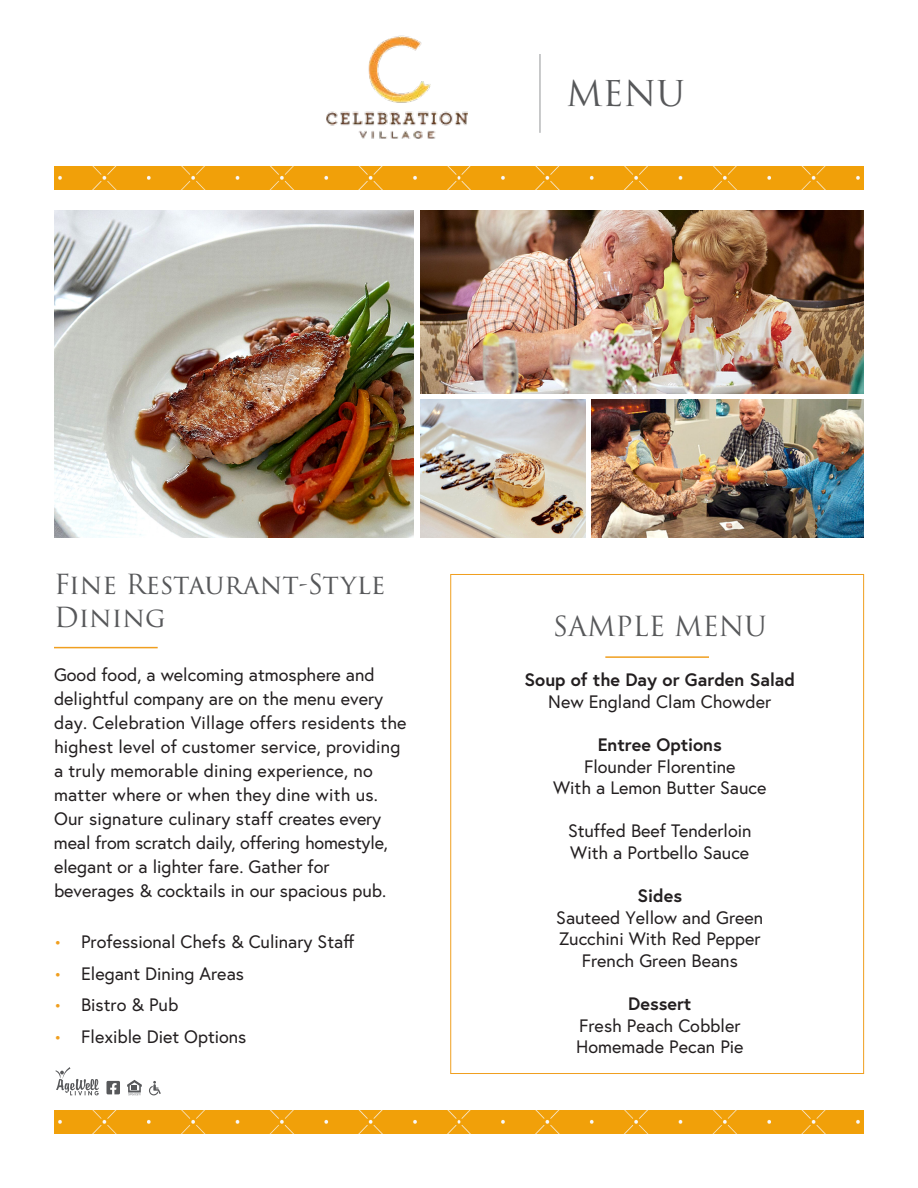
<style>
.page{position:relative;width:918px;height:1188px;background:#fff}
.page>*{position:absolute;margin:0;border:0;box-sizing:border-box;transform-origin:0 0}
.Headings{font:34.65px "Trajan Pro 3";color:#57585a}
.t1{font:27px/32.4px "Trajan Pro 3";color:#57585a}
.t2{font:18px/24px "Europa";color:#231f20;text-align:center}
.t3{font:700 18px/21.5px "Europa";color:#231f20;text-align:center}
.s1{font-size:15px;color:#f09f1f}
.s2{font-weight:400}
.s3{font-weight:700}
</style>
<div class="page">
<div style="left:54px;top:166px;width:810px;height:24px;background:#f1a009"></div>
<div style="left:54px;top:1111px;width:810px;height:23px;background:#f1a009"></div>
<hr style="left:540px;top:54px;width:1px;height:79px;background:#939598">
<hr style="left:54px;top:647px;width:104px;height:1px;background:#f09f1f">
<hr style="left:605px;top:656px;width:104px;height:2px;background:#f09f1f">
<img style="left:420px;top:211px;width:444px;height:182px">
<img style="left:54px;top:211px;width:360px;height:327px">
<img style="left:420px;top:400px;width:165px;height:138px">
<img style="left:592px;top:400px;width:272px;height:138px">
<svg style="left:107px;top:1081px;width:13px;height:13px"></svg>
<svg style="left:127px;top:1080px;width:15px;height:15px"></svg>
<svg style="left:149px;top:1081px;width:12px;height:14px"></svg>
<svg style="left:56px;top:1067px;width:43px;height:28px"></svg>
<img style="left:327px;top:35px;width:140px;height:104px">
<p class="Headings" style="left:566px;top:70px;width:120px">MENU</p>
<p class="t1" style="left:54px;top:570px;width:333px">Fine Restaurant-Style<br>Dining</p>
<p class="t2" style="left:54px;top:663px;width:354px;text-align:left">Good food, a welcoming atmosphere and delightful company are on the menu every day. Celebration Village offers residents the highest level of customer service, providing a truly memorable dining experience, no matter where or when they dine with us.<br>Our signature culinary staff creates every meal from scratch daily, offering homestyle, elegant or a lighter fare. Gather for beverages &amp; cocktails in our spacious pub.</p>
<p class="t2" style="left:54px;top:930px;width:302px"><span class="s1">•</span> Professional Chefs &amp; Culinary Staff</p>
<p class="t2" style="left:54px;top:961px;width:191px"><span class="s1">•</span> Elegant Dining Areas</p>
<p class="t2" style="left:54px;top:993px;width:126px"><span class="s1">•</span> Bistro &amp; Pub</p>
<p class="t2" style="left:54px;top:1024px;width:194px"><span class="s1">•</span> Flexible Diet Options</p>
<p class="t1" style="left:553px;top:611px;width:216px">SAMPLE MENU</p>
<p class="t3" style="left:525px;top:669px;width:272px">Soup of the Day or Garden Salad<br><span class="s2">New England Clam Chowder</span></p>
<p class="t2" style="left:553px;top:734px;width:215px;line-height:21.6px"><span class="s3">Entree Options<br></span>Flounder Florentine<br>With a Lemon Butter Sauce</p>
<p class="t2" style="left:568px;top:820px;width:185px;line-height:21.6px;text-align:left">Stuffed Beef Tenderloin<br>With a Portbello Sauce</p>
<p class="t2" style="left:556px;top:885px;width:209px;line-height:21.6px"><span class="s3">Sides<br></span>Sauteed Yellow and Green<br>Zucchini With Red Pepper<br>French Green Beans</p>
<p class="t2" style="left:576px;top:993px;width:169px;line-height:21.6px"><span class="s3">Dessert<br></span>Fresh Peach Cobbler<br>Homemade Pecan Pie</p>
</div>
